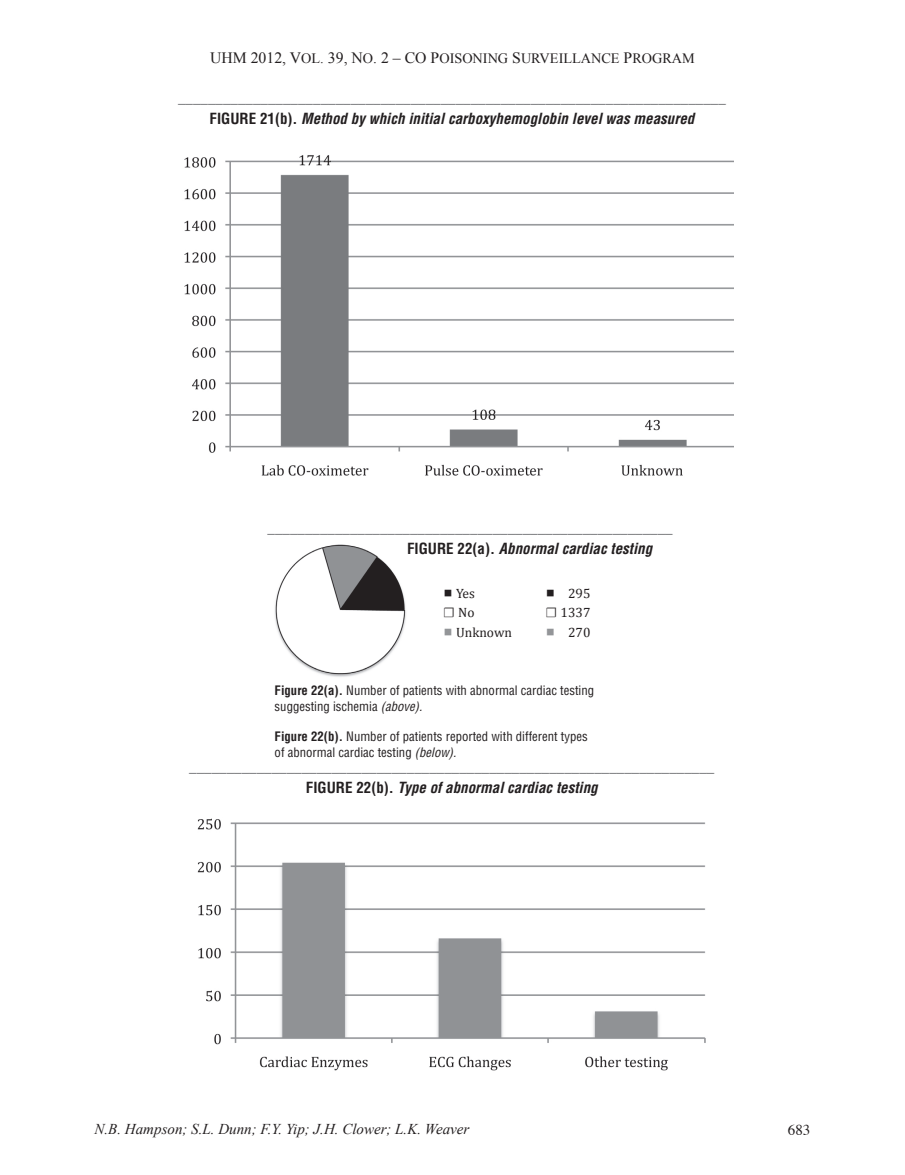
<style>
.page{position:relative;width:905px;height:1175px;background:#fff}
.page>*{position:absolute;margin:0;border:0;box-sizing:border-box;transform-origin:0 0}
.t1{font:700 condensed 15px/21px "Helvetica";color:#6c6d70;text-align:center}
.t2{font:italic 15px "Times New Roman";color:#231f20}
.t3{font:15px "Times";color:#231f20}
.t4{font:14.25px "Times New Roman";color:#231f20}
.t5{font:13.5px/19.8px "Cambria";color:#231f20}
.t6{font:condensed 12.75px/15.3px "Helvetica";color:#231f20}
.s1{font-size:15.75px}
.s2{font-size:15px}
.s3{color:#231f20}
.s4{font-style:italic;color:#231f20}
.s5{font-family:"Orator Std";font-size:16.5px}
.s6{font-family:"Arno Pro";font-size:16.5px}
.s7{font-family:"Orator Std";font-size:16.5px;color:#939598}
.s8{font-weight:700}
.s9{font-style:italic}
</style>
<div class="page">
<img style="left:184px;top:155px;width:549px;height:321px">
<img style="left:197px;top:818px;width:509px;height:253px">
<img style="left:275px;top:544px;width:131px;height:133px">
<div style="left:399px;top:551px;width:18px;height:20px;background:#fff"></div>
<p class="t4" style="left:210px;top:49px;width:486px"><span class="s1">UHM 2012, V</span>OL. <span class="s1">39, N</span>O<span class="s2">.</span> <span class="s1">2 – CO P</span>OISONING <span class="s1">S</span>URVEILLANCE <span class="s1">P</span>ROGRAM</p>
<p class="t1" style="left:178px;top:87px;width:549px">_________________________________________________________________________<br><span class="s3">FIGURE 21(b).</span> <span class="s4">Method by which initial carboxyhemoglobin level was measured</span></p>
<p class="t1" style="left:407px;top:516px;width:267px;text-align:left;text-indent:-140px">______________________________________________________<br><span class="s3">FIGURE 22(a).</span> <span class="s4">Abnormal cardiac testing</span></p>
<p class="t5" style="left:443px;top:583px;width:33px"><span class="s5">■</span> Yes <span class="s6">☐</span> No</p>
<p class="t5" style="left:443px;top:622px;width:71px"><span class="s7">■</span> Unknown</p>
<p class="t5" style="left:545px;top:583px;width:46px"><span class="s5">■</span> 295 <span class="s6">☐</span> 1337</p>
<p class="t5" style="left:545px;top:622px;width:46px"><span class="s7">■</span> 270</p>
<p class="t6" style="left:274px;top:683px;width:321px"><span class="s8">Figure 22(a).</span> Number of patients with abnormal cardiac testing suggesting ischemia <span class="s9">(above).</span></p>
<p class="t6" style="left:274px;top:729px;width:315px"><span class="s8">Figure 22(b).</span> Number of patients reported with different types of abnormal cardiac testing <span class="s9">(below).</span></p>
<p class="t1" style="left:189px;top:756px;width:527px">______________________________________________________________________<br><span class="s3">FIGURE 22(b).</span> <span class="s4">Type of abnormal cardiac testing</span></p>
<p class="t2" style="left:94px;top:1119px;width:376px">N.B. Hampson; S.L. Dunn; F.Y. Yip; J.H. Clower; L.K. Weaver</p>
<p class="t3" style="left:788px;top:1116px;width:24px">683</p>
</div>
